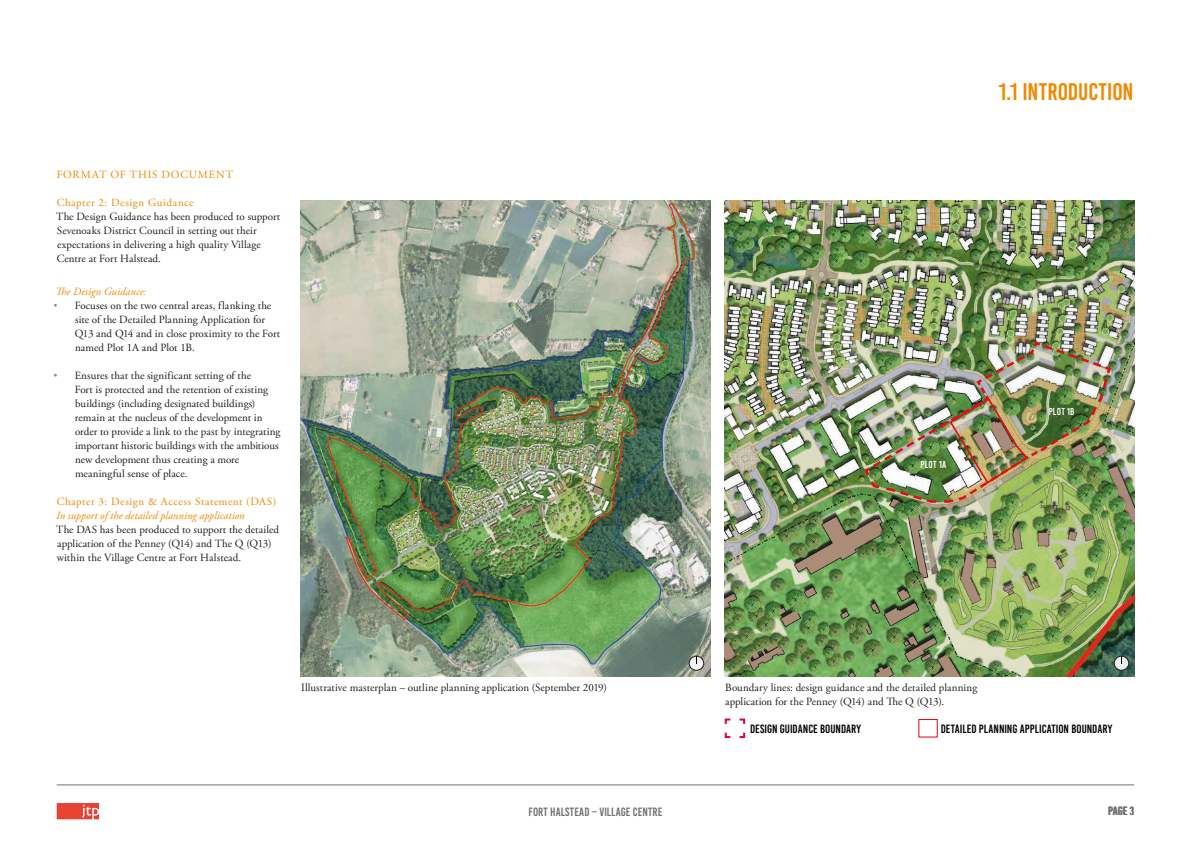
<style>
.page{position:relative;width:1191px;height:842px;background:#fff}
.page>*{position:absolute;margin:0;border:0;box-sizing:border-box;transform-origin:0 0}
.t1{font:24px "Bebas Kai";letter-spacing:-.005em;color:#f18800}
.t2{font:12px "Bebas Kai";color:#020304}
.t3{font:12px "Bebas Kai";letter-spacing:.01em;color:#70706f}
.t4{font:11px/14px "Adobe Garamond Pro";letter-spacing:.005em;color:#1d1d1b}
.t5{font:11px "Adobe Garamond Pro";letter-spacing:.055em;color:#f18800}
.t6{font:italic 11px "Adobe Garamond Pro";letter-spacing:.005em;color:#f18800}
.t7{font:11px "Adobe Garamond Pro";letter-spacing:.075em;color:#f18800}
.t8{font:10.1px "Bebas Kai";letter-spacing:.02em;color:#fff}
.s1{font-family:"Gill Sans";font-weight:300;color:#878787}
</style>
<div class="page">
<hr style="left:57px;top:785px;width:1077px;height:1px;background:#70706f">
<svg style="left:57px;top:803px;width:42px;height:16px"></svg>
<svg style="left:724px;top:718px;width:22px;height:21px"></svg>
<img style="left:300px;top:201px;width:410px;height:476px">
<img style="left:724px;top:201px;width:410px;height:476px">
<img style="left:862px;top:340px;width:250px;height:164px">
<img style="left:870px;top:343px;width:239px;height:159px">
<svg style="left:689px;top:656px;width:14px;height:14px"></svg>
<div style="left:689px;top:656px;width:15px;height:15px;border:1px solid #1d1d1b;border-radius:50%"></div>
<svg style="left:1114px;top:656px;width:14px;height:14px"></svg>
<div style="left:1113px;top:656px;width:16px;height:15px;border:1px solid #1d1d1b;border-radius:50%"></div>
<p class="t7" style="left:57px;top:168px;width:178px">FORMAT OF THIS DOCUMENT</p>
<p class="t5" style="left:57px;top:196px;width:138px">Chapter 2: Design Guidance</p>
<p class="t4" style="left:56px;top:210px;width:226px">The Design Guidance has been produced to support Sevenoaks District Council in setting out their expectations in delivering a high quality Village Centre at Fort Halstead.</p>
<p class="t6" style="left:55px;top:285px;width:92px">The Design Guidance:</p>
<p class="t4" style="left:75px;top:299px;width:207px;text-indent:-22px"><span class="s1">•</span> Focuses on the two central areas, flanking the site of the Detailed Planning Application for Q13 and Q14 and in close proximity to the Fort named Plot 1A and Plot 1B.</p>
<p class="t4" style="left:75px;top:369px;width:207px;text-indent:-22px"><span class="s1">•</span> Ensures that the significant setting of the<br>Fort is protected and the retention of existing buildings (including designated buildings) remain at the nucleus of the development in order to provide a link to the past by integrating important historic buildings with the ambitious new development thus creating a more meaningful sense of place.</p>
<p class="t5" style="left:57px;top:495px;width:221px">Chapter 3: Design &amp; Access Statement (DAS)</p>
<p class="t6" style="left:56px;top:509px;width:190px">In support of the detailed planning application</p>
<p class="t4" style="left:56px;top:523px;width:224px">The DAS has been produced to support the detailed application of the Penney (Q14) and The Q (Q13) within the Village Centre at Fort Halstead.</p>
<h1 class="t1" style="left:998px;top:79px;width:137px">1.1 INTRODUCTION</h1>
<p class="t8" style="left:920px;top:459px;width:27px">PLOT 1A</p>
<p class="t8" style="left:1048px;top:406px;width:27px">PLOT 1B</p>
<p class="t4" style="left:301px;top:681px;width:307px">Illustrative masterplan – outline planning application (September 2019)</p>
<p class="t4" style="left:725px;top:681px;width:253px">Boundary lines: design guidance and the detailed planning application for the Penney (Q14) and The Q (Q13).</p>
<p class="t2" style="left:750px;top:722px;width:112px">DESIGN GUIDANCE BOUNDARY</p>
<p class="t2" style="left:940px;top:722px;width:173px">DETAILED PLANNING APPLICATION BOUNDARY</p>
<p class="t3" style="left:528px;top:805px;width:135px">FORT HALSTEAD – VILLAGE CENTRE</p>
<p class="t3" style="left:1129px;top:804px;width:6px">3</p>
<p class="t3" style="left:1108px;top:804px;width:27px">PAGE 1</p>
</div>
